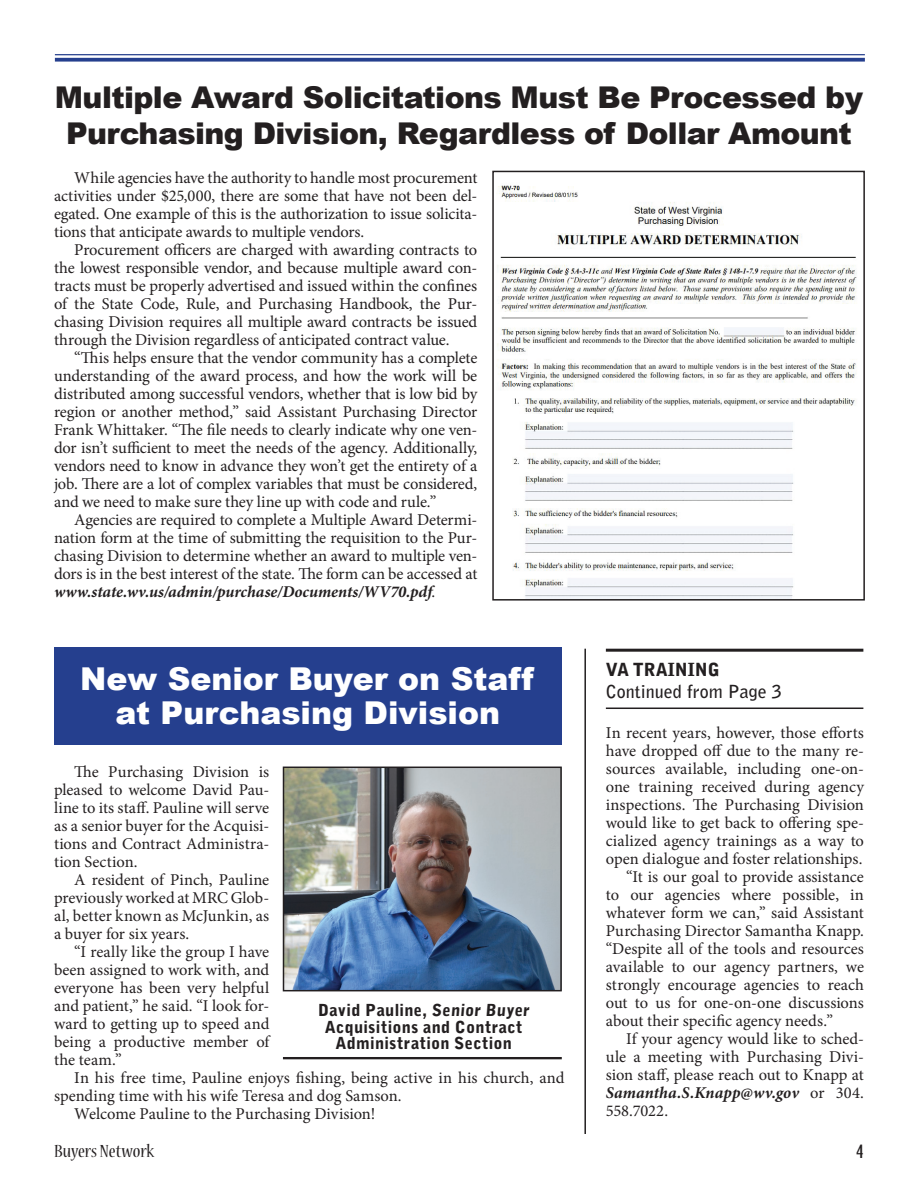
<style>
.page{position:relative;width:918px;height:1188px;background:#fff}
.page>*{position:absolute;margin:0;border:0;box-sizing:border-box;transform-origin:0 0}
.t1{font:900 31.5px/34.5px "Arial";color:#fff;text-align:center}
.t2{font:900 30px/36px "Arial";letter-spacing:-.02em;color:#231f20;text-align:center}
.t3{font:condensed 19.5px "Nueva Std";color:#231f20;scale:1.08 1}
.t4{font:condensed 19.5px "Gill Sans";color:#231f20;scale:1.08 1}
.t5{font:700 18px "Bell Gothic Std";color:#231f20}
.t6{font:900 18px "Bell Gothic Std";color:#231f20}
.t7{font:16.5px/18px "Minion Pro";color:#231f20;text-align:justify}
.t8{font:900 16.5px/16.5px "Bell Gothic Std";letter-spacing:.015em;color:#231f20;text-align:center}
.t9{font:italic 700 16.5px "Minion Pro";letter-spacing:.005em;color:#231f20}
.s1{font-weight:700;font-style:italic}
.s2{font-weight:400;font-style:normal}
</style>
<div class="page">
<hr style="left:55px;top:54px;width:810px;height:1px;background:#253f8e">
<svg style="left:55px;top:58px;width:810px;height:4px;background:#3c5399"></svg>
<hr style="left:606px;top:649px;width:257px;height:3px;background:#231f20">
<hr style="left:606px;top:708px;width:257px;height:1px;background:#231f20">
<img style="left:286px;top:770px;width:273px;height:218px">
<div style="left:283px;top:767px;width:279px;height:224px;border:2px solid #231f20"></div>
<hr style="left:283px;top:1057px;width:279px;height:2px;background:#231f20">
<div style="left:54px;top:647px;width:508px;height:97px;background:#253f8e"></div>
<hr style="left:584px;top:649px;width:2px;height:485px;background:#231f20">
<img style="left:497px;top:185px;width:360px;height:413px">
<div style="left:492px;top:171px;width:373px;height:430px;border:2px solid #231f20"></div>
<h2 class="t2" style="left:55px;top:78px;width:810px">Multiple Award Solicitations Must Be Processed by<br>Purchasing Division, Regardless of Dollar Amount</h2>
<p class="t7" style="left:54px;top:168px;width:425px;text-indent:20px">While agencies have the authority to handle most procurement activities under $25,000, there are some that have not been del&shy;egated. One example of this is the authorization to issue solicita&shy;tions that anticipate awards to multiple vendors.</p>
<p class="t7" style="left:54px;top:240px;width:425px;text-indent:20px">Procurement officers are charged with awarding contracts to the lowest responsible vendor, and because multiple award con&shy;tracts must be properly advertised and issued within the confines of the State Code, Rule, and Purchasing Handbook, the Pur&shy;chasing Division requires all multiple award contracts be issued through the Division regardless of anticipated contract value.</p>
<p class="t7" style="left:54px;top:348px;width:425px;text-indent:20px">“This helps ensure that the vendor community has a complete understanding of the award process, and how the work will be distributed among successful vendors, whether that is low bid by region or another method,” said Assistant Purchasing Director Frank Whittaker. “The file needs to clearly indicate why one ven&shy;dor isn’t sufficient to meet the needs of the agency. Additionally, vendors need to know in advance they won’t get the entirety of a job. There are a lot of complex variables that must be considered, and we need to make sure they line up with code and rule.”</p>
<p class="t7" style="left:54px;top:510px;width:425px;text-indent:20px">Agencies are required to complete a Multiple Award Determi&shy;nation form at the time of submitting the requisition to the Pur&shy;chasing Division to determine whether an award to multiple ven&shy;dors is in the best interest of the state. The form can be accessed at <span class="s1">www.state.wv.us/admin/purchase/Documents/WV70.pdf</span>.</p>
<h1 class="t1" style="left:80px;top:660px;width:455px">New Senior Buyer on Staff at Purchasing Division</h1>
<p class="t7" style="left:54px;top:763px;width:217px;text-indent:20px">The Purchasing Division is pleased to welcome David Pau&shy;line to its staff. Pauline will serve as a senior buyer for the Acquisi&shy;tions and Contract Administra&shy;tion Section.</p>
<p class="t7" style="left:54px;top:871px;width:217px;text-indent:20px">A resident of Pinch, Pauline previously worked at MRC Glob&shy;al, better known as McJunkin, as a buyer for six years.</p>
<p class="t7" style="left:54px;top:943px;width:217px;text-indent:20px">“I really like the group I have been assigned to work with, and everyone has been very helpful and patient,” he said. “I look for&shy;ward to getting up to speed and being a productive member of the team.”</p>
<p class="t7" style="left:74px;top:1069px;width:492px">In his free time, Pauline enjoys fishing, being active in his church, and</p>
<p class="t7" style="left:54px;top:1087px;width:349px">spending time with his wife Teresa and dog Samson.</p>
<p class="t7" style="left:74px;top:1105px;width:303px">Welcome Pauline to the Purchasing Division!</p>
<p class="t8" style="left:318px;top:1002px;width:214px">David Pauline, Senior Buyer<br>Acquisitions and Contract<br>Administration Section</p>
<p class="t6" style="left:606px;top:659px;width:115px">VA TRAINING</p>
<p class="t5" style="left:606px;top:681px;width:177px">Continued from Page 3</p>
<p class="t7" style="left:606px;top:724px;width:260px">In recent years, however, those efforts</p>
<p class="t7" style="left:606px;top:742px;width:260px">have dropped off due to the many re-</p>
<p class="t7" style="left:606px;top:760px;width:260px">sources available, including one-on-</p>
<p class="t7" style="left:606px;top:778px;width:260px">one training received during agency</p>
<p class="t7" style="left:606px;top:796px;width:260px">inspections. The Purchasing Division</p>
<p class="t7" style="left:606px;top:814px;width:260px">would like to get back to offering spe-</p>
<p class="t7" style="left:606px;top:832px;width:260px">cialized agency trainings as a way to</p>
<p class="t7" style="left:606px;top:850px;width:258px">open dialogue and foster relationships.</p>
<p class="t7" style="left:626px;top:868px;width:239px">“It is our goal to provide assistance</p>
<p class="t7" style="left:606px;top:886px;width:260px">to our agencies where possible, in</p>
<p class="t7" style="left:606px;top:904px;width:260px">whatever form we can,” said Assistant</p>
<p class="t7" style="left:606px;top:922px;width:260px">Purchasing Director Samantha Knapp.</p>
<p class="t7" style="left:606px;top:940px;width:260px">“Despite all of the tools and resources</p>
<p class="t7" style="left:606px;top:958px;width:260px">available to our agency partners, we</p>
<p class="t7" style="left:606px;top:976px;width:260px">strongly encourage agencies to reach</p>
<p class="t7" style="left:606px;top:994px;width:260px">out to us for one-on-one discussions</p>
<p class="t7" style="left:606px;top:1012px;width:229px">about their specific agency needs.”</p>
<p class="t7" style="left:626px;top:1030px;width:239px">If your agency would like to sched-</p>
<p class="t7" style="left:606px;top:1048px;width:260px">ule a meeting with Purchasing Divi-</p>
<p class="t7" style="left:606px;top:1066px;width:260px">sion staff, please reach out to Knapp at</p>
<p class="t9" style="left:606px;top:1081px;width:260px">Samantha.S.Knapp@wv.gov <span class="s2">or 304.</span></p>
<p class="t7" style="left:606px;top:1102px;width:64px">558.7022.</p>
<p class="t3" style="left:54px;top:1143px;width:94px">Buyers Network</p>
<p class="t4" style="left:856px;top:1140px;width:9px">4</p>
</div>
